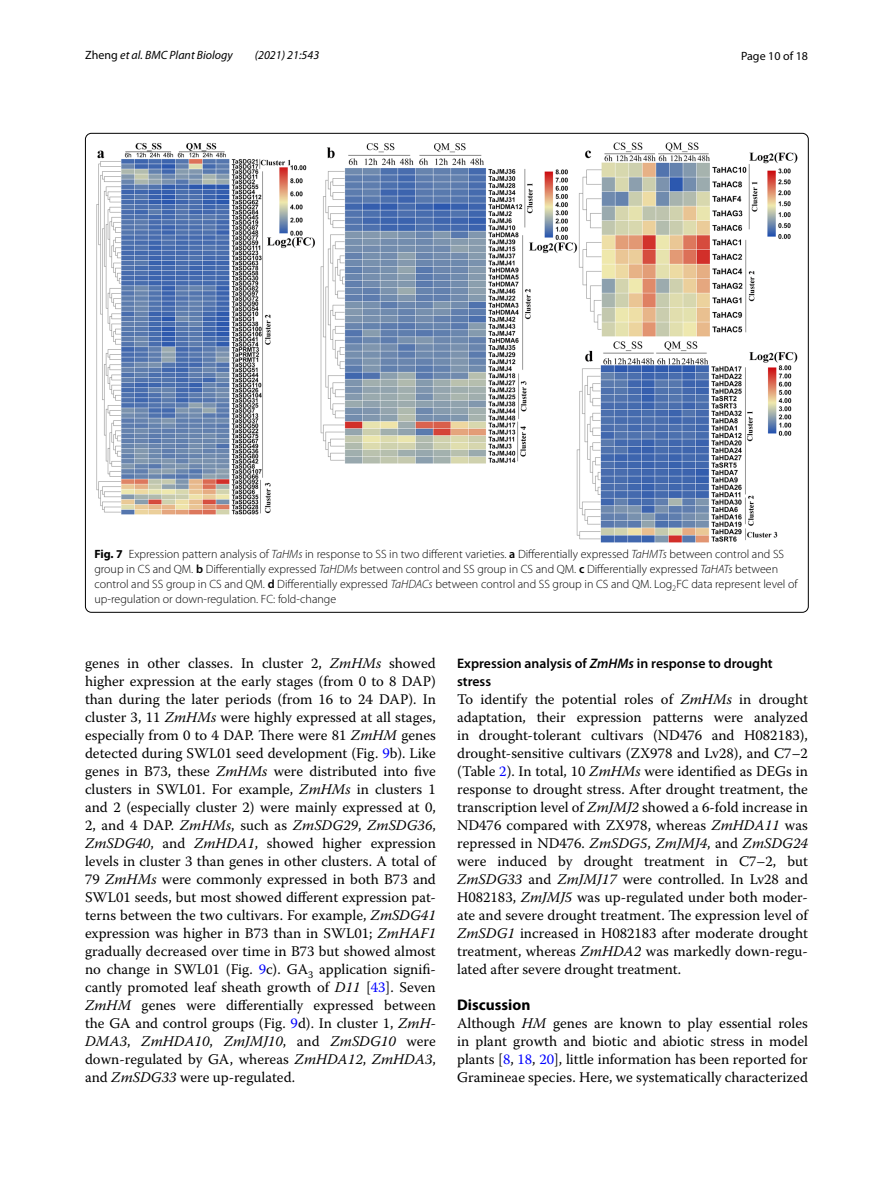
<style>
.page{position:relative;width:893px;height:1187px;background:#fff}
.page>*{position:absolute;margin:0;border:0;box-sizing:border-box;transform-origin:0 0}
.t1{font:700 15.45px "Myriad Pro";color:#000}
.t2{font:14.7px/18px "Warnock Pro";color:#000;text-align:justify}
.t3{font:600 13.8px/18px "Myriad Pro";color:#000}
.t4{font:300 12px/15px "Myriad Pro";color:#000}
.t5{font:italic 12px "Myriad Pro";color:#000}
.t6{font:12px "Myriad Pro";color:#000}
.s1{font-style:normal}
.s2{font-weight:700}
.s3{font-style:italic}
.s4{font-weight:600}
.s5{color:#00f}
</style>
<div class="page">
<img style="left:97px;top:142px;width:700px;height:400px">
<p class="t5" style="left:85px;top:48px;width:149px"><span class="s1">Zheng</span> et al. BMC Plant Biology</p>
<p class="t5" style="left:255px;top:48px;width:66px">(2021) 21:543</p>
<p class="t6" style="left:741px;top:48px;width:68px">Page 10 of 18</p>
<p class="t4" style="left:94px;top:546px;width:705px"><span class="s2">Fig. 7</span> Expression pattern analysis of <span class="s3">TaHMs</span> in response to SS in two different varieties. <span class="s4">a</span> Differentially expressed <span class="s3">TaHMTs</span> between control and SS group in CS and QM. <span class="s4">b</span> Differentially expressed <span class="s3">TaHDMs</span> between control and SS group in CS and QM. <span class="s4">c</span> Differentially expressed <span class="s3">TaHATs</span> between control and SS group in CS and QM. <span class="s4">d</span> Differentially expressed <span class="s3">TaHDACs</span> between control and SS group in CS and QM. Log<sub>2</sub>FC data represent level of up-regulation or down-regulation. FC: fold-change</p>
<p class="t2" style="left:85px;top:654px;width:352px">genes in other classes. In cluster 2, <span class="s3">ZmHMs</span> showed higher expression at the early stages (from 0 to 8 DAP) than during the later periods (from 16 to 24 DAP). In cluster 3, 11 <span class="s3">ZmHMs</span> were highly expressed at all stages, especially from 0 to 4 DAP. There were 81 <span class="s3">ZmHM</span> genes detected during SWL01 seed development (Fig. <span class="s5">9</span>b). Like genes in B73, these <span class="s3">ZmHMs</span> were distributed into five clusters in SWL01. For example, <span class="s3">ZmHMs</span> in clusters 1 and 2 (especially cluster 2) were mainly expressed at 0, 2, and 4 DAP. <span class="s3">ZmHMs</span>, such as <span class="s3">ZmSDG29</span>, <span class="s3">ZmSDG36</span>, <span class="s3">ZmSDG40</span>, and <span class="s3">ZmHDA1</span>, showed higher expression levels in cluster 3 than genes in other clusters. A total of 79 <span class="s3">ZmHMs</span> were commonly expressed in both B73 and SWL01 seeds, but most showed different expression pat&shy;terns between the two cultivars. For example, <span class="s3">ZmSDG41 </span>expression was higher in B73 than in SWL01; <span class="s3">ZmHAF1 </span>gradually decreased over time in B73 but showed almost no change in SWL01 (Fig. <span class="s5">9</span>c). GA<sub>3</sub> application signifi&shy;cantly promoted leaf sheath growth of <span class="s3">D11</span> [<span class="s5">43</span>]. Seven <span class="s3">ZmHM</span> genes were differentially expressed between the GA and control groups (Fig. <span class="s5">9</span>d). In cluster 1, <span class="s3">ZmH-DMA3</span>, <span class="s3">ZmHDA10</span>, <span class="s3">ZmJMJ10</span>, and <span class="s3">ZmSDG10</span> were down-regulated by GA, whereas <span class="s3">ZmHDA12</span>, <span class="s3">ZmHDA3</span>, and <span class="s3">ZmSDG33</span> were up-regulated.</p>
<p class="t3" style="left:457px;top:653px;width:317px">Expression analysis of <span class="s3">ZmHMs</span> in response to drought stress</p>
<p class="t2" style="left:457px;top:689px;width:352px">To identify the potential roles of <span class="s3">ZmHMs</span> in drought adaptation, their expression patterns were analyzed in drought-tolerant cultivars (ND476 and H082183), drought-sensitive cultivars (ZX978 and Lv28), and C7–2 (Table <span class="s5">2</span>). In total, 10 <span class="s3">ZmHMs</span> were identified as DEGs in response to drought stress. After drought treatment, the transcription level of <span class="s3">ZmJMJ2</span> showed a 6-fold increase in ND476 compared with ZX978, whereas <span class="s3">ZmHDA11</span> was repressed in ND476. <span class="s3">ZmSDG5</span>, <span class="s3">ZmJMJ4</span>, and <span class="s3">ZmSDG24 </span>were induced by drought treatment in C7–2, but <span class="s3">ZmSDG33</span> and <span class="s3">ZmJMJ17</span> were controlled. In Lv28 and H082183, <span class="s3">ZmJMJ5</span> was up-regulated under both moder&shy;ate and severe drought treatment. The expression level of <span class="s3">ZmSDG1</span> increased in H082183 after moderate drought treatment, whereas <span class="s3">ZmHDA2</span> was markedly down-regu&shy;lated after severe drought treatment.</p>
<p class="t1" style="left:457px;top:994px;width:75px">Discussion</p>
<p class="t2" style="left:457px;top:1013px;width:352px">Although <span class="s3">HM</span> genes are known to play essential roles in plant growth and biotic and abiotic stress in model plants [<span class="s5">8</span>, <span class="s5">18</span>, <span class="s5">20</span>], little information has been reported for Gramineae species. Here, we systematically characterized</p>
</div>
